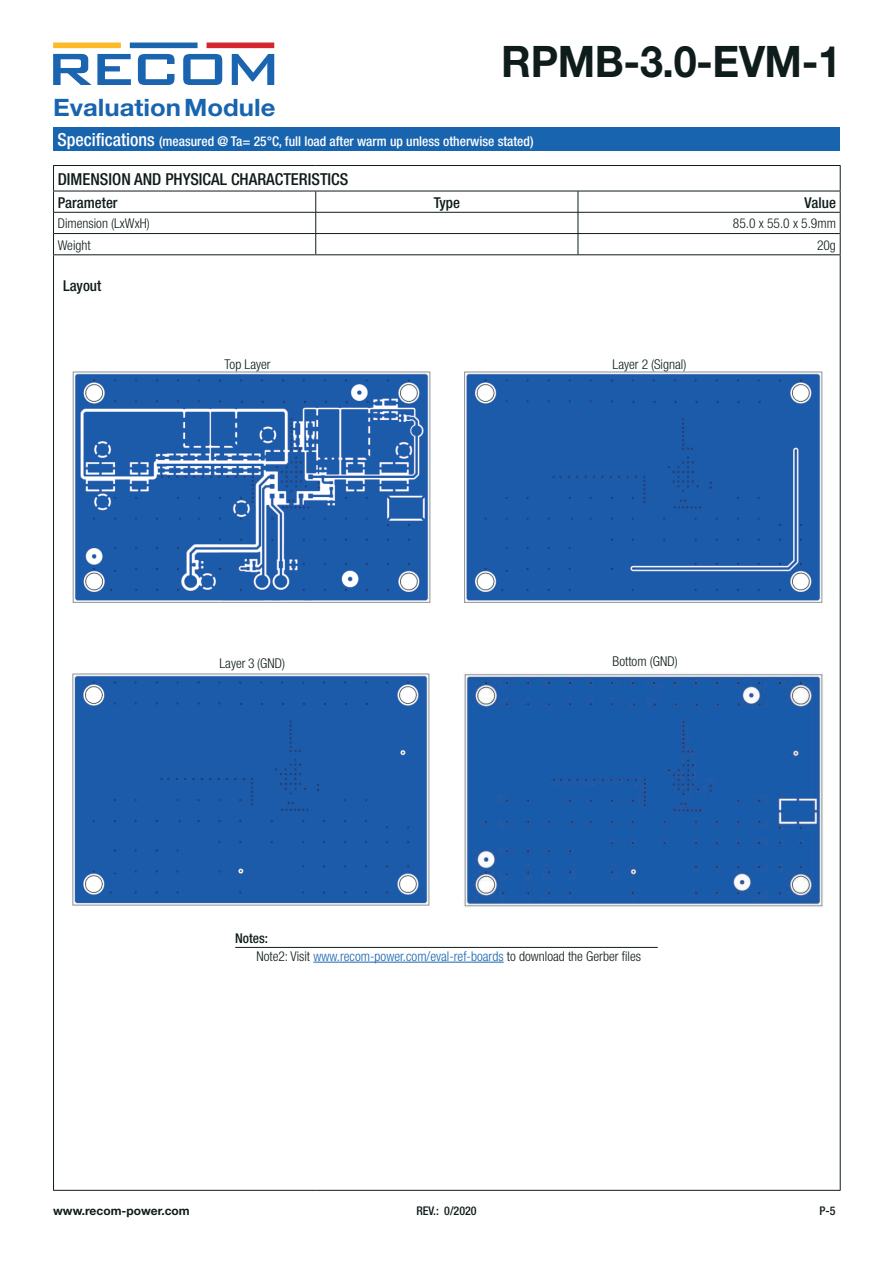
<style>
.page{position:relative;width:893px;height:1263px;background:#fff}
.page>*{position:absolute;margin:0;border:0;box-sizing:border-box;transform-origin:0 0}
.t1{font:700 43.5px "Helvetica Neue LT";letter-spacing:-.01em;color:#0e1c1b;scale:.95 1}
.t2{font:700 24px "Helvetica Neue LT";color:#1964af;scale:1.07 1}
.t3{font:500 condensed 16.5px "Helvetica Neue LT";color:#0e1c1b}
.t4{font:500 condensed 15px "Helvetica Neue LT";color:#0e1c1b}
.t5{font:300 condensed 13.5px/18px "Helvetica Neue LT";color:#0e1c1b}
.t6{font:500 condensed 13.5px "Helvetica Neue LT";color:#fff}
.t7{font:700 12px "Helvetica Neue LT";color:#0e1c1b}
.t8{font:500 condensed 12px "Helvetica Neue LT";color:#0e1c1b}
.s1{font-size:18px}
.s2{font-weight:500}
.s3{font-family:"Helvetica Neue";color:#1964af}
</style>
<div class="page">
<div style="left:53px;top:43px;width:68px;height:5px;background:#fdba26"></div>
<div style="left:130px;top:43px;width:68px;height:5px;background:#1b65b0"></div>
<div style="left:207px;top:43px;width:67px;height:5px;background:#d5272b"></div>
<svg style="left:53px;top:54px;width:78px;height:31px"></svg>
<svg style="left:138px;top:54px;width:37px;height:31px"></svg>
<svg style="left:183px;top:54px;width:39px;height:31px"></svg>
<svg style="left:232px;top:54px;width:42px;height:31px"></svg>
<div style="left:53px;top:128px;width:787px;height:23px;background:#1964af"></div>
<hr style="left:578px;top:233px;width:262px;height:1px;background:#0e1c1b">
<hr style="left:578px;top:254px;width:263px;height:1px;background:#0e1c1b">
<svg style="left:53px;top:166px;width:1px;height:88px"></svg>
<hr style="left:53px;top:255px;width:1px;height:340px;background:#0e1c1b">
<hr style="left:53px;top:595px;width:1px;height:595px;background:#0e1c1b">
<hr style="left:53px;top:165px;width:263px;height:1px;background:#0e1c1b">
<hr style="left:316px;top:165px;width:262px;height:1px;background:#0e1c1b">
<hr style="left:578px;top:165px;width:263px;height:1px;background:#0e1c1b">
<hr style="left:53px;top:191px;width:263px;height:1px;background:#0e1c1b">
<hr style="left:316px;top:191px;width:262px;height:1px;background:#0e1c1b">
<hr style="left:578px;top:191px;width:263px;height:1px;background:#0e1c1b">
<svg style="left:840px;top:166px;width:1px;height:88px"></svg>
<hr style="left:840px;top:255px;width:1px;height:340px;background:#0e1c1b">
<hr style="left:840px;top:595px;width:1px;height:595px;background:#0e1c1b">
<hr style="left:53px;top:254px;width:263px;height:1px;background:#0e1c1b">
<hr style="left:316px;top:254px;width:262px;height:1px;background:#0e1c1b">
<hr style="left:53px;top:1190px;width:263px;height:1px;background:#0e1c1b">
<hr style="left:316px;top:1190px;width:262px;height:1px;background:#0e1c1b">
<hr style="left:578px;top:1190px;width:263px;height:1px;background:#0e1c1b">
<hr style="left:54px;top:212px;width:262px;height:1px;background:#0e1c1b">
<hr style="left:316px;top:212px;width:262px;height:1px;background:#0e1c1b">
<hr style="left:578px;top:212px;width:262px;height:1px;background:#0e1c1b">
<hr style="left:54px;top:233px;width:262px;height:1px;background:#0e1c1b">
<hr style="left:316px;top:233px;width:262px;height:1px;background:#0e1c1b">
<svg style="left:315px;top:191px;width:1px;height:63px"></svg>
<svg style="left:578px;top:191px;width:1px;height:63px"></svg>
<img style="left:72px;top:371px;width:359px;height:232px">
<img style="left:464px;top:371px;width:359px;height:232px">
<img style="left:72px;top:673px;width:358px;height:233px">
<img style="left:464px;top:673px;width:359px;height:234px">
<hr style="left:235px;top:947px;width:423px;height:1px;background:#0e1c1b">
<hr style="left:313px;top:962px;width:191px;height:1px;background:#1964af">
<h1 class="t1" style="left:501px;top:34px;width:359px">RPMB-3.0-EVM-1</h1>
<h2 class="t2" style="left:53px;top:92px;width:209px">Evaluation Module</h2>
<p class="t6" style="left:57px;top:133px;width:478px"><span class="s1">Specifications</span> (measured @ Ta= 25°C, full load after warm up unless otherwise stated)</p>
<p class="t3" style="left:58px;top:169px;width:292px">DIMENSION AND PHYSICAL CHARACTERISTICS</p>
<p class="t4" style="left:58px;top:193px;width:61px">Parameter</p>
<p class="t4" style="left:434px;top:193px;width:28px">Type</p>
<p class="t4" style="left:805px;top:193px;width:33px">Value</p>
<p class="t5" style="left:58px;top:214px;width:93px">Dimension (LxWxH)</p>
<p class="t5" style="left:733px;top:214px;width:105px">85.0 x 55.0 x 5.9mm</p>
<p class="t5" style="left:58px;top:236px;width:34px">Weight</p>
<p class="t5" style="left:817px;top:236px;width:20px">20g</p>
<p class="t4" style="left:63px;top:277px;width:40px">Layout</p>
<p class="t5" style="left:225px;top:355px;width:48px">Top Layer</p>
<p class="t5" style="left:613px;top:355px;width:75px">Layer 2 (Signal)</p>
<p class="t5" style="left:220px;top:654px;width:67px">Layer 3 (GND)</p>
<p class="t5" style="left:613px;top:652px;width:67px">Bottom (GND)</p>
<p class="t5" style="left:256px;top:929px;width:386px;text-indent:-21px"><span class="s2">Notes:<br></span>Note2: Visit <span class="s3">www.recom-power.com/eval-ref-boards</span> to download the Gerber files</p>
<p class="t7" style="left:53px;top:1203px;width:138px">www.recom-power.com</p>
<p class="t8" style="left:416px;top:1203px;width:62px">REV.: 0/2020</p>
<p class="t8" style="left:820px;top:1203px;width:17px">P-5</p>
</div>
